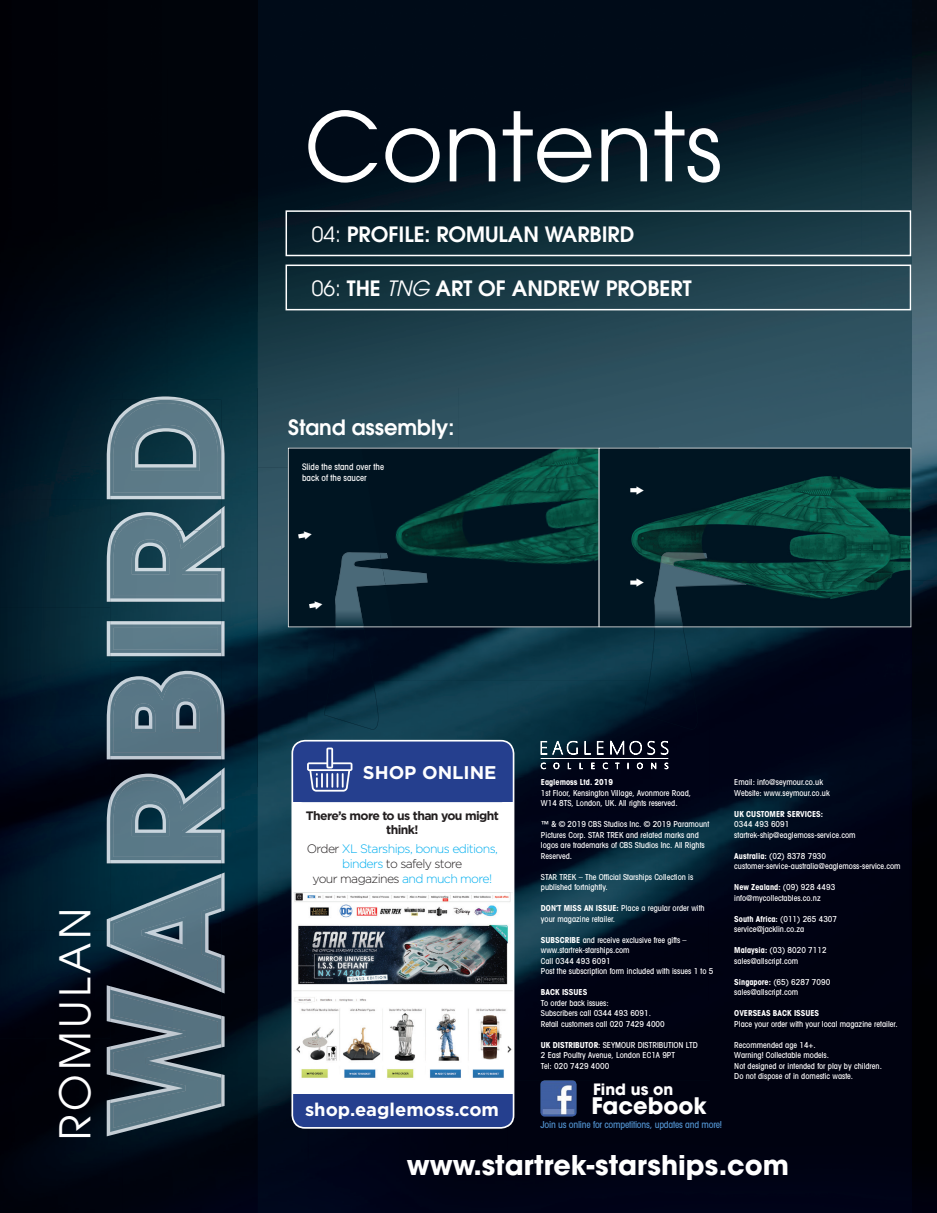
<style>
.page{position:relative;width:937px;height:1213px;background:#fff}
.page>*{position:absolute;margin:0;border:0;box-sizing:border-box;transform-origin:0 0}
.t1{font:94.8px "Avant Garde";color:#fff}
.t2{font:42px "Avant Garde LT";letter-spacing:.09em;color:#fff}
.t3{font:700 27px "Avant Garde";color:#fff}
.t4{font:700 22.65px "Avant Garde LT";color:#fff}
.t5{font:600 21px "Avant Garde";color:#fff}
.t6{font:700 18.3px "Gotham";color:#fff}
.t7{font:700 15.6px "Avant Garde LT";color:#fff}
.t8{font:300 12.3px/14.7px "Gotham";letter-spacing:-.05em;color:#00aeef;text-align:center}
.t9{font:700 12.3px/14.7px "Gotham";letter-spacing:-.05em;color:#231f20;text-align:center}
.t10{font:500 condensed 9.6px "Avant Garde LT";letter-spacing:-.02em;color:#5090cc}
.t11{font:500 condensed 9px/10.5px "Avant Garde LT";color:#fff}
.t12{font:500 condensed 8.25px/10.5px "Avant Garde LT";color:#fff}
.t13{font:700 condensed 8.25px "Avant Garde LT";color:#fff}
.s1{font-weight:400}
.s2{font-family:"Avant Garde LT";font-weight:400;font-style:italic}
.s3{color:#231f20}
.s4{font-weight:700}
</style>
<div class="page">
<img style="left:910px;top:0;width:26px;height:1172px">
<img style="left:910px;top:1172px;width:26px;height:40px">
<img style="left:257px;top:0;width:603px;height:388px">
<img style="left:860px;top:0;width:50px;height:447px">
<div style="left:257px;top:388px;width:201px;height:79px;background:#2c4f5c"></div>
<div style="left:458px;top:388px;width:402px;height:59px;background:#335665"></div>
<img style="left:257px;top:467px;width:50px;height:745px">
<img style="left:307px;top:627px;width:603px;height:585px">
<img style="left:0;top:0;width:167px;height:392px">
<img style="left:167px;top:0;width:90px;height:419px">
<img style="left:0;top:392px;width:122px;height:107px">
<img style="left:122px;top:392px;width:46px;height:8px">
<img style="left:221px;top:419px;width:36px;height:699px">
<img style="left:0;top:499px;width:110px;height:539px">
<img style="left:0;top:1038px;width:122px;height:174px">
<img style="left:122px;top:1118px;width:135px;height:94px">
<div style="left:285px;top:210px;width:625px;height:46px;border:2px solid #fff"></div>
<div style="left:285px;top:264px;width:625px;height:46px;border:2px solid #fff"></div>
<img style="left:143px;top:396px;width:45px;height:4px">
<img style="left:107px;top:432px;width:3px;height:67px">
<img style="left:221px;top:433px;width:3px;height:223px">
<img style="left:107px;top:536px;width:3px;height:120px">
<img style="left:107px;top:695px;width:3px;height:64px">
<img style="left:221px;top:693px;width:3px;height:218px">
<img style="left:107px;top:797px;width:3px;height:66px">
<img style="left:107px;top:917px;width:3px;height:30px">
<img style="left:221px;top:954px;width:3px;height:152px">
<img style="left:107px;top:985px;width:16px;height:151px">
<img style="left:110px;top:863px;width:111px;height:268px">
<img style="left:110px;top:759px;width:111px;height:104px">
<img style="left:147px;top:873px;width:74px;height:252px">
<img style="left:110px;top:903px;width:37px;height:228px">
<img style="left:110px;top:400px;width:111px;height:359px">
<svg style="left:540px;top:739px;width:37px;height:15px"></svg>
<svg style="left:584px;top:741px;width:6px;height:13px"></svg>
<svg style="left:596px;top:741px;width:7px;height:13px"></svg>
<svg style="left:610px;top:739px;width:31px;height:16px"></svg>
<svg style="left:647px;top:740px;width:7px;height:14px"></svg>
<svg style="left:660px;top:740px;width:8px;height:14px"></svg>
<svg style="left:540px;top:762px;width:6px;height:7px"></svg>
<svg style="left:552px;top:762px;width:7px;height:7px"></svg>
<svg style="left:567px;top:762px;width:4px;height:7px"></svg>
<svg style="left:578px;top:762px;width:5px;height:7px"></svg>
<svg style="left:590px;top:762px;width:5px;height:7px"></svg>
<svg style="left:602px;top:762px;width:6px;height:7px"></svg>
<svg style="left:614px;top:762px;width:5px;height:7px"></svg>
<svg style="left:626px;top:762px;width:2px;height:7px"></svg>
<svg style="left:636px;top:762px;width:7px;height:7px"></svg>
<svg style="left:650px;top:762px;width:6px;height:10px"></svg>
<svg style="left:663px;top:762px;width:5px;height:7px"></svg>
<hr style="left:540px;top:758px;width:128px;height:1px;background:#fff">
<img style="left:540px;top:1080px;width:36px;height:36px">
<div style="left:292px;top:740px;width:221px;height:387px;background:#fff;border-radius:13px"></div>
<img style="left:294px;top:892px;width:217px;height:186px">
<div style="left:292px;top:1094px;width:221px;height:33px;background:#253f8e"></div>
<svg style="left:292px;top:740px;width:221px;height:62px;background:#2e4792"></svg>
<div style="left:291px;top:739px;width:223px;height:389px;border:2px solid #fff;border-radius:13px"></div>
<svg style="left:288px;top:447px;width:310px;height:180px;background:#04242b"></svg>
<svg style="left:598px;top:447px;width:312px;height:180px;background:#062e31"></svg>
<img style="left:323px;top:627px;width:55px;height:102px">
<img style="left:385px;top:553px;width:42px;height:32px">
<svg style="left:335px;top:552px;width:50px;height:75px;background:#2a4452"></svg>
<img style="left:745px;top:566px;width:1px;height:20px">
<img style="left:642px;top:627px;width:55px;height:102px">
<img style="left:654px;top:552px;width:84px;height:74px">
<svg style="left:654px;top:626px;width:28px;height:1px"></svg>
<img style="left:654px;top:557px;width:91px;height:58px">
<svg style="left:293px;top:530px;width:19px;height:11px"></svg>
<svg style="left:304px;top:599px;width:19px;height:12px"></svg>
<svg style="left:630px;top:486px;width:13px;height:8px"></svg>
<svg style="left:630px;top:578px;width:13px;height:8px"></svg>
<h2 class="t2" style="left:50px;top:1139px;width:234px;rotate:-90deg">ROMULAN</h2>
<h1 class="t1" style="left:304px;top:91px;width:419px">Contents</h1>
<h3 class="t5" style="left:312px;top:220px;width:324px"><span class="s1">04:</span> PROFILE: ROMULAN WARBIRD</h3>
<h3 class="t5" style="left:312px;top:274px;width:381px"><span class="s1">06:</span> THE <span class="s2">TNG</span> ART OF ANDREW PROBERT</h3>
<h3 class="t5" style="left:288px;top:413px;width:167px">Stand assembly:</h3>
<p class="t11" style="left:302px;top:461px;width:83px">Slide the stand over the back of the saucer</p>
<h3 class="t6" style="left:363px;top:762px;width:135px">SHOP ONLINE</h3>
<h3 class="t9" style="left:305px;top:807px;width:194px">There’s more to us than you might think!</h3>
<h3 class="t8" style="left:306px;top:841px;width:193px"><span class="s3">Order</span> XL Starships, bonus editions, binders <span class="s3">to safely store<br>your magazines</span> and much more!</h3>
<h3 class="t6" style="left:305px;top:1098px;width:195px">shop.eaglemoss.com</h3>
<p class="t13" style="left:540px;top:776px;width:73px">Eaglemoss Ltd. 2019</p>
<p class="t12" style="left:540px;top:787px;width:152px">1st Floor, Kensington Village, Avonmore Road,<br>W14 8TS, London, UK. All rights reserved.</p>
<p class="t12" style="left:540px;top:818px;width:170px">™ &amp; © 2019 CBS Studios Inc. © 2019 Paramount Pictures Corp. STAR TREK and related marks and logos are trademarks of CBS Studios Inc. All Rights Reserved.</p>
<p class="t12" style="left:540px;top:871px;width:154px">STAR TREK – The Official Starships Collection is published fortnightly.</p>
<p class="t12" style="left:540px;top:902px;width:165px"><span class="s4">DON’T MISS AN ISSUE:</span> Place a regular order with your magazine retailer.</p>
<p class="t12" style="left:540px;top:934px;width:174px"><span class="s4">SUBSCRIBE</span> and receive exclusive free gifts – www.startrek-starships.com<br>Call 0344 493 6091<br>Post the subscription form included with issues 1 to 5</p>
<p class="t13" style="left:540px;top:986px;width:48px">BACK ISSUES</p>
<p class="t12" style="left:540px;top:997px;width:125px">To order back issues:<br>Subscribers call 0344 493 6091.<br>Retail customers call 020 7429 4000</p>
<p class="t12" style="left:540px;top:1039px;width:158px"><span class="s4">UK DISTRIBUTOR</span>: SEYMOUR DISTRIBUTION LTD<br>2 East Poultry Avenue, London EC1A 9PT<br>Tel: 020 7429 4000</p>
<h3 class="t7" style="left:592px;top:1078px;width:82px">Find us on</h3>
<h3 class="t4" style="left:591px;top:1091px;width:117px">Facebook</h3>
<p class="t10" style="left:540px;top:1118px;width:183px">Join us online for competitions, updates and more!</p>
<p class="t12" style="left:734px;top:776px;width:97px">Email: info@seymour.co.uk<br>Website: www.seymour.co.uk</p>
<p class="t13" style="left:734px;top:808px;width:90px">UK CUSTOMER SERVICES:</p>
<p class="t12" style="left:734px;top:818px;width:123px">0344 493 6091 startrek-ship@eaglemoss-service.com</p>
<p class="t12" style="left:734px;top:850px;width:168px"><span class="s4">Australia:</span> (02) 8378 7930 customer-service-australia@eaglemoss-service.com</p>
<p class="t12" style="left:734px;top:881px;width:102px"><span class="s4">New Zealand:</span> (09) 928 4493 info@mycollectables.co.nz</p>
<p class="t12" style="left:734px;top:913px;width:104px"><span class="s4">South Africa:</span> (011) 265 4307 service@jacklin.co.za</p>
<p class="t12" style="left:734px;top:944px;width:94px"><span class="s4">Malaysia:</span> (03) 8020 7112 sales@allscript.com</p>
<p class="t12" style="left:734px;top:976px;width:97px"><span class="s4">Singapore:</span> (65) 6287 7090 sales@allscript.com</p>
<p class="t13" style="left:734px;top:1007px;width:86px">OVERSEAS BACK ISSUES</p>
<p class="t12" style="left:734px;top:1018px;width:165px">Place your order with your local magazine retailer.</p>
<p class="t12" style="left:734px;top:1039px;width:149px">Recommended age 14+.<br>Warning! Collectable models.<br>Not designed or intended for play by children.<br>Do not dispose of in domestic waste.</p>
<h3 class="t3" style="left:406px;top:1147px;width:383px">www.startrek-starships.com</h3>
</div>
